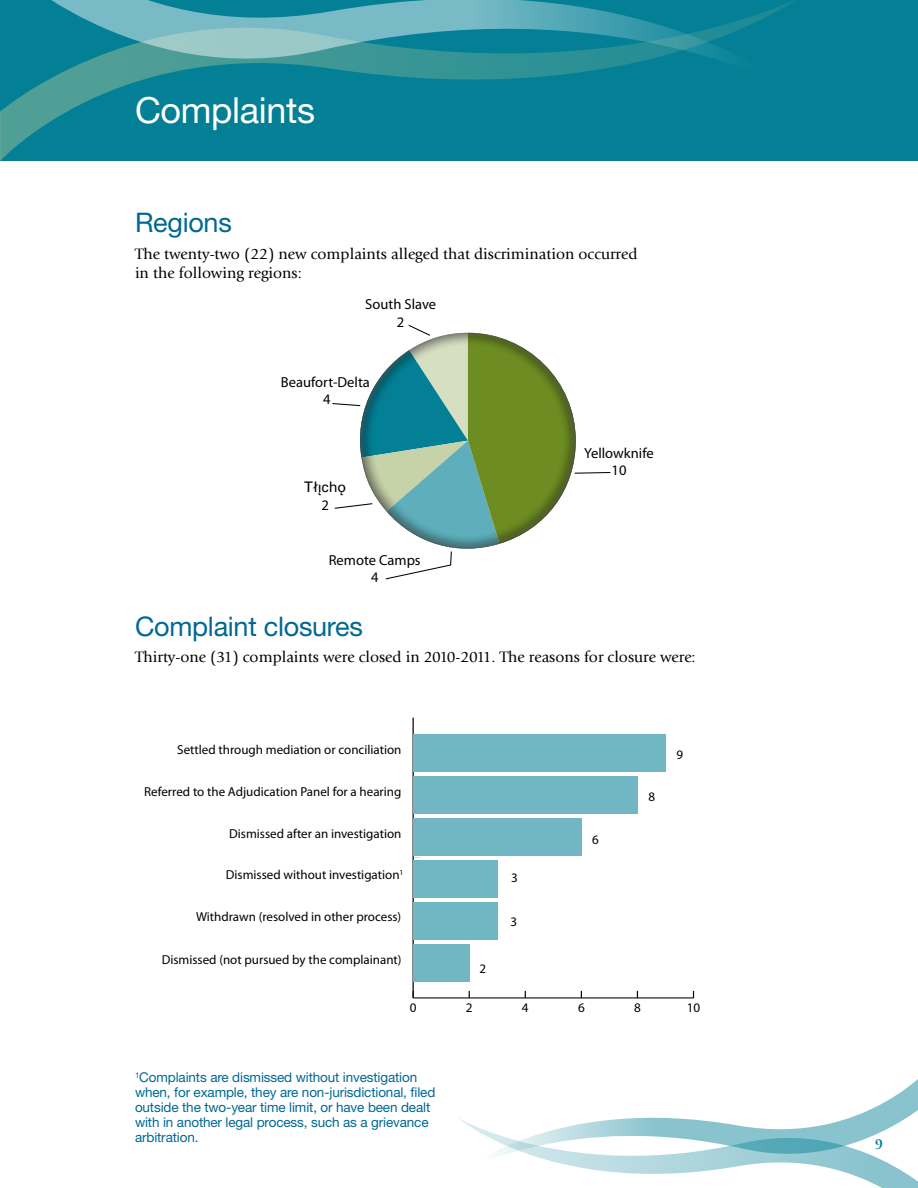
<style>
.page{position:relative;width:918px;height:1188px;background:#fff}
.page>*{position:absolute;margin:0;border:0;box-sizing:border-box;transform-origin:0 0}
.t1{font:36px "Helvetica Neue";letter-spacing:-.01em;color:#fff}
.t2{font:27px "Helvetica Neue";letter-spacing:-.01em;color:#006892}
.t3{font:15.75px/19.5px "Giovanni";color:#000}
.t4{font:700 15px "Giovanni ITC";color:#038095}
.t5{font:14.55px/17.4px "Myriad Pro";color:#000;text-align:center}
.t6{font:14.55px "Win Mac PS Sophia Dene";color:#000}
.t7{font:13.5px/15px "Helvetica Neue";letter-spacing:-.01em;color:#006892}
.t8{font:13.2px "Myriad Pro";color:#000}
.t9{font:13.05px "Myriad Pro";color:#000}
</style>
<div class="page">
<div style="left:0;top:0;width:918px;height:161px;background:#038095"></div>
<svg style="left:1px;top:93px;width:104px;height:67px"></svg>
<svg style="left:26px;top:0;width:769px;height:93px"></svg>
<svg style="left:0;top:111px;width:1px;height:50px"></svg>
<svg style="left:851px;top:1174px;width:67px;height:14px"></svg>
<svg style="left:458px;top:1079px;width:460px;height:95px"></svg>
<svg style="left:332px;top:325px;width:279px;height:255px"></svg>
<hr style="left:413px;top:998px;width:281px;height:1px;background:#000">
<hr style="left:413px;top:718px;width:1px;height:280px;background:#000">
<div style="left:413px;top:734px;width:252px;height:38px;background:#71b7c3"></div>
<div style="left:413px;top:776px;width:224px;height:38px;background:#71b7c3"></div>
<div style="left:413px;top:818px;width:168px;height:38px;background:#71b7c3"></div>
<div style="left:413px;top:860px;width:84px;height:38px;background:#71b7c3"></div>
<div style="left:413px;top:902px;width:84px;height:38px;background:#71b7c3"></div>
<div style="left:413px;top:944px;width:56px;height:38px;background:#71b7c3"></div>
<h1 class="t1" style="left:135px;top:89px;width:182px">Complaints</h1>
<h2 class="t2" style="left:135px;top:207px;width:98px">Regions</h2>
<p class="t3" style="left:135px;top:244px;width:504px">The twenty-two (22) new complaints alleged that discrimination occurred in the following regions:</p>
<p class="t5" style="left:365px;top:295px;width:72px">South Slave<br>2</p>
<p class="t5" style="left:281px;top:373px;width:90px">Beaufort-Delta<br>4</p>
<p class="t6" style="left:304px;top:475px;width:43px">Tåîchô</p>
<p class="t5" style="left:321px;top:496px;width:9px">2</p>
<p class="t5" style="left:329px;top:551px;width:93px">Remote Camps<br>4</p>
<p class="t5" style="left:584px;top:444px;width:71px">Yellowknife<br>10</p>
<h2 class="t2" style="left:135px;top:610px;width:229px">Complaint closures</h2>
<p class="t3" style="left:135px;top:647px;width:562px">Thirty-one (31) complaints were closed in 2010-2011. The reasons for closure were:</p>
<p class="t9" style="left:177px;top:741px;width:226px">Settled through mediation or conciliation</p>
<p class="t9" style="left:144px;top:783px;width:259px">Referred to the Adjudication Panel for a hearing</p>
<p class="t9" style="left:229px;top:825px;width:174px">Dismissed after an investigation</p>
<p class="t9" style="left:226px;top:867px;width:179px">Dismissed without investigation<sup>1</sup></p>
<p class="t9" style="left:196px;top:908px;width:207px">Withdrawn (resolved in other process)</p>
<p class="t9" style="left:162px;top:951px;width:241px">Dismissed (not pursued by the complainant)</p>
<p class="t9" style="left:480px;top:960px;width:8px">2</p>
<p class="t9" style="left:511px;top:869px;width:8px">3</p>
<p class="t9" style="left:511px;top:913px;width:8px">3</p>
<p class="t9" style="left:592px;top:831px;width:8px">6</p>
<p class="t9" style="left:649px;top:789px;width:8px">8</p>
<p class="t9" style="left:676px;top:747px;width:8px">9</p>
<p class="t8" style="left:410px;top:1000px;width:8px">0</p>
<p class="t8" style="left:466px;top:1000px;width:8px">2</p>
<p class="t8" style="left:522px;top:1000px;width:8px">4</p>
<p class="t8" style="left:578px;top:1000px;width:8px">6</p>
<p class="t8" style="left:634px;top:1000px;width:8px">8</p>
<p class="t8" style="left:687px;top:1000px;width:15px">10</p>
<p class="t7" style="left:135px;top:1070px;width:302px"><sup>1</sup>Complaints are dismissed without investigation when, for example, they are non-jurisdictional, filed outside the two-year time limit, or have been dealt with in another legal process, such as a grievance arbitration.</p>
<p class="t4" style="left:875px;top:1136px;width:10px">9</p>
</div>
